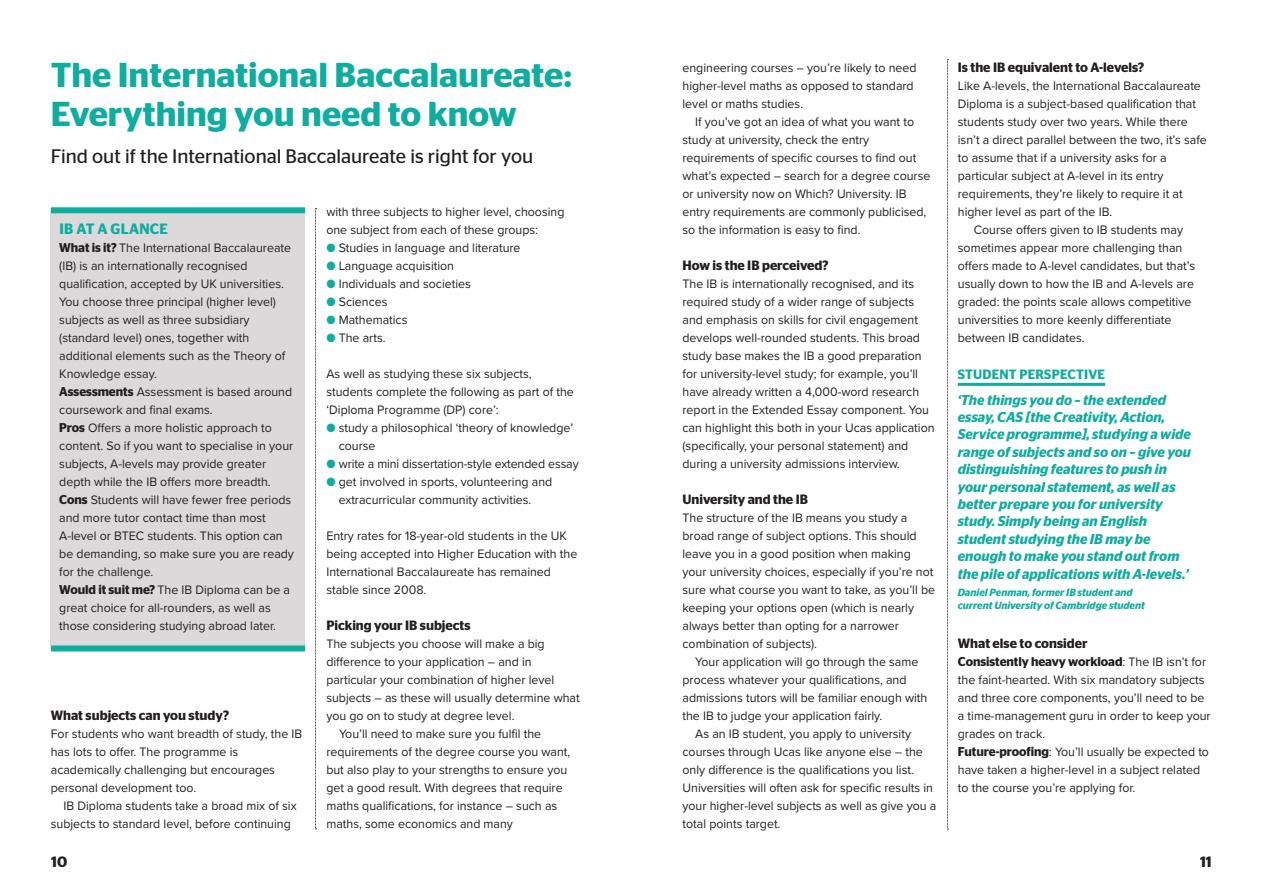
<style>
.page{position:relative;width:1263px;height:893px;background:#fff}
.page>*{position:absolute;margin:0;border:0;box-sizing:border-box;transform-origin:0 0}
.t1{font:600 34.5px/39px "Stag Sans";color:#0fad9f}
.t2{font:19.5px "Stag Sans";color:#231f20}
.Guide_body_copy_no_i{font:600 15px "Stag Sans";letter-spacing:.02em;color:#0fad9f}
.t3{font:600 15px "Stag Sans";color:#231f20}
.Guide_body_copy_no_i-2{font:italic 600 14.25px/17.4px "Stag Sans";color:#0fad9f}
.Guide_body_copy_no_i-3{font:600 13.5px "Stag Sans";color:#231f20}
.Guide_body_copy_no_i-4{font:600 13.5px "Stag Sans";letter-spacing:.015em;color:#0fad9f}
.Guide_body_copy_no_i-5{font:12.75px/18px "Proxima Nova";color:#231f20}
.Guide_body_copy_no_i-6{font:italic 600 10.5px/12.9px "Stag Sans";color:#0fad9f}
.s1{font-family:"Stag Sans";font-weight:600}
.s2{color:#0fad9f}
</style>
<div class="page">
<div style="left:51px;top:208px;width:254px;height:440px;background:#dbd9d9"></div>
<svg style="left:315px;top:208px;width:1px;height:622px"></svg>
<svg style="left:947px;top:59px;width:1px;height:771px"></svg>
<div style="left:51px;top:207px;width:254px;height:6px;background:#0fad9f"></div>
<div style="left:51px;top:645px;width:254px;height:6px;background:#0fad9f"></div>
<hr style="left:958px;top:383px;width:147px;height:3px;background:#0fad9f">
<p class="t1" style="left:51px;top:55px;width:523px">The International Baccalaureate:<br>Everything you need to know</p>
<p class="t2" style="left:51px;top:145px;width:484px">Find out if the International Baccalaureate is right for you</p>
<p class="Guide_body_copy_no_i" style="left:59px;top:220px;width:110px">IB AT A GLANCE</p>
<p class="Guide_body_copy_no_i-5" style="left:59px;top:238px;width:233px"><span class="s1">What is it?</span> The International Baccalaureate (IB) is an internationally recognised qualification, accepted by UK universities.<br>You choose three principal (higher level) subjects as well as three subsidiary (standard level) ones, together with additional elements such as the Theory of Knowledge essay.</p>
<p class="Guide_body_copy_no_i-5" style="left:59px;top:382px;width:234px"><span class="s1">Assessments</span> Assessment is based around coursework and final exams.</p>
<p class="Guide_body_copy_no_i-5" style="left:59px;top:418px;width:235px"><span class="s1">Pros</span> Offers a more holistic approach to content. So if you want to specialise in your subjects, A-levels may provide greater depth while the IB offers more breadth.</p>
<p class="Guide_body_copy_no_i-5" style="left:59px;top:490px;width:236px"><span class="s1">Cons</span> Students will have fewer free periods and more tutor contact time than most A-level or BTEC students. This option can be demanding, so make sure you are ready for the challenge.</p>
<p class="Guide_body_copy_no_i-5" style="left:59px;top:580px;width:232px"><span class="s1">Would it suit me?</span> The IB Diploma can be a great choice for all-rounders, as well as those considering studying abroad later.</p>
<p class="Guide_body_copy_no_i-3" style="left:51px;top:707px;width:180px">What subjects can you study?</p>
<p class="Guide_body_copy_no_i-5" style="left:51px;top:724px;width:253px">For students who want breadth of study, the IB has lots to offer. The programme is academically challenging but encourages personal development too.</p>
<p class="Guide_body_copy_no_i-5" style="left:51px;top:796px;width:247px;text-indent:13px">IB Diploma students take a broad mix of six subjects to standard level, before continuing</p>
<p class="Guide_body_copy_no_i-5" style="left:326px;top:202px;width:240px">with three subjects to higher level, choosing one subject from each of these groups:</p>
<p class="Guide_body_copy_no_i-5" style="left:326px;top:238px;width:196px"><span class="s2">●</span> Studies in language and literature</p>
<p class="Guide_body_copy_no_i-5" style="left:326px;top:256px;width:129px"><span class="s2">●</span> Language acquisition</p>
<p class="Guide_body_copy_no_i-5" style="left:326px;top:274px;width:146px"><span class="s2">●</span> Individuals and societies</p>
<p class="Guide_body_copy_no_i-5" style="left:326px;top:292px;width:63px"><span class="s2">●</span> Sciences</p>
<p class="Guide_body_copy_no_i-5" style="left:326px;top:310px;width:83px"><span class="s2">●</span> Mathematics</p>
<p class="Guide_body_copy_no_i-5" style="left:326px;top:328px;width:61px"><span class="s2">●</span> The arts.</p>
<p class="Guide_body_copy_no_i-5" style="left:326px;top:364px;width:249px">As well as studying these six subjects, students complete the following as part of the ‘Diploma Programme (DP) core’:</p>
<p class="Guide_body_copy_no_i-5" style="left:339px;top:418px;width:236px;text-indent:-12px"><span class="s2">●</span> study a philosophical ‘theory of knowledge’ course</p>
<p class="Guide_body_copy_no_i-5" style="left:326px;top:454px;width:254px"><span class="s2">●</span> write a mini dissertation-style extended essay</p>
<p class="Guide_body_copy_no_i-5" style="left:339px;top:472px;width:215px;text-indent:-12px"><span class="s2">●</span> get involved in sports, volunteering and extracurricular community activities.</p>
<p class="Guide_body_copy_no_i-5" style="left:326px;top:526px;width:252px">Entry rates for 18-year-old students in the UK being accepted into Higher Education with the International Baccalaureate has remained stable since 2008.</p>
<p class="Guide_body_copy_no_i-3" style="left:326px;top:617px;width:146px">Picking your IB subjects</p>
<p class="Guide_body_copy_no_i-5" style="left:326px;top:634px;width:255px">The subjects you choose will make a big difference to your application – and in particular your combination of higher level subjects – as these will usually determine what you go on to study at degree level.</p>
<p class="Guide_body_copy_no_i-5" style="left:326px;top:724px;width:245px;text-indent:13px">You’ll need to make sure you fulfil the requirements of the degree course you want, but also play to your strengths to ensure you get a good result. With degrees that require maths qualifications, for instance – such as maths, some economics and many</p>
<p class="Guide_body_copy_no_i-5" style="left:682px;top:58px;width:236px">engineering courses – you’re likely to need higher-level maths as opposed to standard level or maths studies.</p>
<p class="Guide_body_copy_no_i-5" style="left:682px;top:112px;width:249px;text-indent:13px">If you’ve got an idea of what you want to study at university, check the entry requirements of specific courses to find out what’s expected – search for a degree course or university now on Which? University. IB entry requirements are commonly publicised, so the information is easy to find.</p>
<p class="Guide_body_copy_no_i-3" style="left:682px;top:257px;width:148px">How is the IB perceived?</p>
<p class="Guide_body_copy_no_i-5" style="left:682px;top:274px;width:254px">The IB is internationally recognised, and its required study of a wider range of subjects and emphasis on skills for civil engagement develops well-rounded students. This broad study base makes the IB a good preparation for university-level study; for example, you’ll have already written a 4,000-word research report in the Extended Essay component. You can highlight this both in your Ucas application (specifically, your personal statement) and during a university admissions interview.</p>
<p class="Guide_body_copy_no_i-3" style="left:682px;top:491px;width:127px">University and the IB</p>
<p class="Guide_body_copy_no_i-5" style="left:682px;top:508px;width:254px">The structure of the IB means you study a broad range of subject options. This should leave you in a good position when making your university choices, especially if you’re not sure what course you want to take, as you’ll be keeping your options open (which is nearly always better than opting for a narrower combination of subjects).</p>
<p class="Guide_body_copy_no_i-5" style="left:682px;top:652px;width:246px;text-indent:13px">Your application will go through the same process whatever your qualifications, and admissions tutors will be familiar enough with the IB to judge your application fairly.</p>
<p class="Guide_body_copy_no_i-5" style="left:682px;top:724px;width:255px;text-indent:13px">As an IB student, you apply to university courses through Ucas like anyone else – the only difference is the qualifications you list.<br>Universities will often ask for specific results in your higher-level subjects as well as give you a total points target.</p>
<p class="Guide_body_copy_no_i-3" style="left:958px;top:59px;width:188px">Is the IB equivalent to A-levels?</p>
<p class="Guide_body_copy_no_i-5" style="left:958px;top:76px;width:250px">Like A-levels, the International Baccalaureate Diploma is a subject-based qualification that students study over two years. While there isn’t a direct parallel between the two, it’s safe to assume that if a university asks for a particular subject at A-level in its entry requirements, they’re likely to require it at higher level as part of the IB.</p>
<p class="Guide_body_copy_no_i-5" style="left:958px;top:220px;width:239px;text-indent:16px">Course offers given to IB students may sometimes appear more challenging than offers made to A-level candidates, but that’s usually down to how the IB and A-levels are graded: the points scale allows competitive universities to more keenly differentiate between IB candidates.</p>
<p class="Guide_body_copy_no_i-4" style="left:958px;top:366px;width:149px">STUDENT PERSPECTIVE</p>
<p class="Guide_body_copy_no_i-2" style="left:958px;top:391px;width:235px">‘The things you do – the extended essay, CAS [the Creativity, Action, Service programme], studying a wide range of subjects and so on – give you distinguishing features to push in your personal statement, as well as better prepare you for university study. Simply being an English student studying the IB may be enough to make you stand out from the pile of applications with A-levels.’</p>
<p class="Guide_body_copy_no_i-6" style="left:958px;top:586px;width:189px">Daniel Penman, former IB student and current University of Cambridge student</p>
<p class="Guide_body_copy_no_i-3" style="left:958px;top:635px;width:131px">What else to consider</p>
<p class="Guide_body_copy_no_i-5" style="left:958px;top:652px;width:254px"><span class="s1">Consistently heavy workload</span>: The IB isn’t for the faint-hearted. With six mandatory subjects and three core components, you’ll need to be a time-management guru in order to keep your grades on track.</p>
<p class="Guide_body_copy_no_i-5" style="left:958px;top:742px;width:253px"><span class="s1">Future-proofing</span>: You’ll usually be expected to have taken a higher-level in a subject related to the course you’re applying for.</p>
<p class="t3" style="left:51px;top:853px;width:18px">10</p>
<p class="t3" style="left:1200px;top:853px;width:13px">11</p>
</div>
